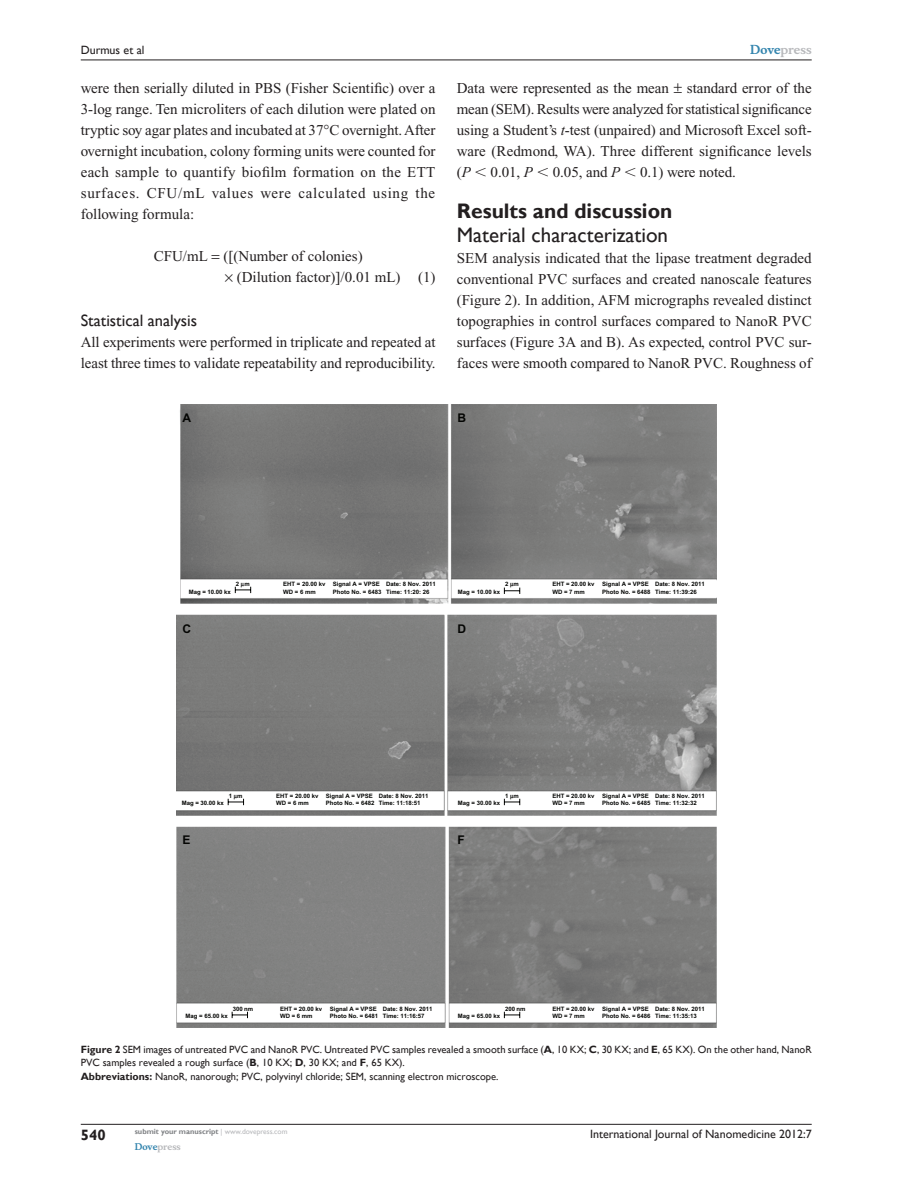
<style>
.page{position:relative;width:918px;height:1188px;background:#fff}
.page>*{position:absolute;margin:0;border:0;box-sizing:border-box;transform-origin:0 0}
.t1{font:21px "Gill Sans";color:#231f20}
.t2{font:700 21px "Gill Sans";color:#231f20}
.t3{font:16.5px "Gill Sans";color:#231f20}
.t4{font:15px/21px "Times New Roman";color:#231f20;text-align:justify}
.t5{font:700 15px "Gill Sans";color:#231f20}
.t6{font:12px "Gill Sans";color:#231f20}
.t7{font:700 12px "Musee";color:#b8b9bc}
.t8{font:700 12px "Arial";color:#040503}
.t9{font:10.5px/13.5px "Gill Sans";color:#231f20}
.t10{font:700 9px "Musee";color:#b8b9bc}
.t11{font:700 7.5px "Gill Sans";color:#808285}
.t12{font:700 6px/7.2px "Arial";color:#040503}
.s1{color:#3485ae}
.s2{font-style:italic}
.s3{font-family:"Mathematical Pi One"}
.s4{font-weight:700}
.s5{font-weight:400;color:#b8b9bc}
</style>
<div class="page">
<img style="left:176px;top:404px;width:540px;height:623px">
<svg style="left:504px;top:1012px;width:16px;height:6px"></svg>
<svg style="left:232px;top:1012px;width:16px;height:6px"></svg>
<hr style="left:81px;top:1124px;width:731px;height:1px;background:#231f20">
<hr style="left:81px;top:60px;width:731px;height:1px;background:#231f20">
<svg style="left:235px;top:583px;width:16px;height:10px"></svg>
<svg style="left:504px;top:583px;width:16px;height:11px"></svg>
<svg style="left:504px;top:795px;width:16px;height:10px"></svg>
<svg style="left:228px;top:795px;width:16px;height:10px"></svg>
<p class="t6" style="left:81px;top:43px;width:65px">Durmus et al</p>
<p class="t4" style="left:81px;top:77px;width:356px">were then serially diluted in PBS (Fisher Scientific) over a 3-log range. Ten microliters of each dilution were plated on tryptic soy agar plates and incubated at 37 C overnight. After overnight incubation, colony forming units were counted for each sample to quantify biofilm formation on the ETT surfaces. CFU/mL values were calculated using the following formula:</p>
<p class="t4" style="left:237px;top:245px;width:200px;text-indent:-83px">CFU/mL ([(Number of colonies)<br>(Dilution factor)]/0.01 mL) (1)</p>
<p class="t3" style="left:81px;top:311px;width:118px">Statistical analysis</p>
<p class="t4" style="left:81px;top:332px;width:356px">All experiments were performed in triplicate and repeated at least three times to validate repeatability and reproducibility.</p>
<p class="t7" style="left:750px;top:43px;width:63px"><span class="s1">Dove</span>press</p>
<p class="t4" style="left:457px;top:77px;width:356px">Data were represented as the mean standard error of the mean (SEM). Results were analyzed for statistical significance using a Student’s <span class="s2">t</span>-test (unpaired) and Microsoft Excel soft&shy;ware (Redmond, WA). Three different significance levels (<span class="s2">P</span> <span class="s3">,</span> 0.01, <span class="s2">P</span> <span class="s3">,</span> 0.05, and <span class="s2">P</span> <span class="s3">,</span> 0.1) were noted.</p>
<h1 class="t2" style="left:457px;top:198px;width:217px">Results and discussion</h1>
<h1 class="t1" style="left:457px;top:223px;width:213px">Material characterization</h1>
<p class="t4" style="left:457px;top:248px;width:356px">SEM analysis indicated that the lipase treatment degraded conventional PVC surfaces and created nanoscale features (Figure 2). In addition, AFM micrographs revealed distinct topographies in control surfaces compared to NanoR PVC surfaces (Figure 3A and B). As expected, control PVC sur&shy;faces were smooth compared to NanoR PVC. Roughness of</p>
<p class="t8" style="left:182px;top:411px;width:10px">A</p>
<p class="t8" style="left:457px;top:411px;width:10px">B</p>
<p class="t12" style="left:189px;top:588px;width:44px">Mag = 10.00 kx</p>
<p class="t12" style="left:283px;top:581px;width:44px">EHT = 20.00 kv<br>WD = 6 mm</p>
<p class="t12" style="left:333px;top:581px;width:50px">Signal A = VPSE<br>Photo No. = 6483</p>
<p class="t12" style="left:386px;top:581px;width:51px">Date: 8 Nov. 2011<br>Time: 11:20: 26</p>
<p class="t12" style="left:236px;top:581px;width:15px">2 m</p>
<p class="t12" style="left:458px;top:588px;width:44px">Mag = 10.00 kx</p>
<p class="t12" style="left:552px;top:581px;width:44px">EHT = 20.00 kv<br>WD = 7 mm</p>
<p class="t12" style="left:602px;top:581px;width:50px">Signal A = VPSE<br>Photo No. = 6488</p>
<p class="t12" style="left:655px;top:581px;width:51px">Date: 8 Nov. 2011<br>Time: 11:39:26</p>
<p class="t12" style="left:505px;top:581px;width:15px">2 m</p>
<p class="t8" style="left:182px;top:622px;width:10px">C</p>
<p class="t8" style="left:457px;top:622px;width:10px">D</p>
<p class="t12" style="left:182px;top:799px;width:44px">Mag = 30.00 kx</p>
<p class="t12" style="left:276px;top:792px;width:44px">EHT = 20.00 kv<br>WD = 6 mm</p>
<p class="t12" style="left:326px;top:792px;width:50px">Signal A = VPSE<br>Photo No. = 6482</p>
<p class="t12" style="left:379px;top:792px;width:51px">Date: 8 Nov. 2011<br>Time: 11:18:51</p>
<p class="t12" style="left:229px;top:792px;width:15px">1 m</p>
<p class="t12" style="left:458px;top:799px;width:44px">Mag = 30.00 kx</p>
<p class="t12" style="left:552px;top:792px;width:44px">EHT = 20.00 kv<br>WD = 7 mm</p>
<p class="t12" style="left:602px;top:792px;width:50px">Signal A = VPSE<br>Photo No. = 6485</p>
<p class="t12" style="left:655px;top:792px;width:51px">Date: 8 Nov. 2011<br>Time: 11:32:32</p>
<p class="t12" style="left:505px;top:792px;width:15px">1 m</p>
<p class="t8" style="left:182px;top:833px;width:10px">E</p>
<p class="t8" style="left:457px;top:833px;width:9px">F</p>
<p class="t12" style="left:186px;top:1012px;width:44px">Mag = 65.00 kx</p>
<p class="t12" style="left:280px;top:1005px;width:44px">EHT = 20.00 kv<br>WD = 6 mm</p>
<p class="t12" style="left:330px;top:1005px;width:50px">Signal A = VPSE<br>Photo No. = 6481</p>
<p class="t12" style="left:383px;top:1005px;width:51px">Date: 8 Nov. 2011<br>Time: 11:16:57</p>
<p class="t12" style="left:233px;top:1005px;width:22px">300 nm</p>
<p class="t12" style="left:458px;top:1012px;width:44px">Mag = 65.00 kx</p>
<p class="t12" style="left:552px;top:1005px;width:44px">EHT = 20.00 kv<br>WD = 7 mm</p>
<p class="t12" style="left:602px;top:1005px;width:50px">Signal A = VPSE<br>Photo No. = 6486</p>
<p class="t12" style="left:655px;top:1005px;width:51px">Date: 8 Nov. 2011<br>Time: 11:35:13</p>
<p class="t12" style="left:505px;top:1005px;width:22px">200 nm</p>
<p class="t9" style="left:81px;top:1042px;width:732px"><span class="s4">Figure 2</span> SEM images of untreated PVC and NanoR PVC. Untreated PVC samples revealed a smooth surface (<span class="s4">A</span>, 10 KX; <span class="s4">C</span>, 30 KX; and <span class="s4">E</span>, 65 KX). On the other hand, NanoR<br>PVC samples revealed a rough surface (<span class="s4">B</span>, 10 KX; <span class="s4">D</span>, 30 KX; and <span class="s4">F</span>, 65 KX).<br><span class="s4">Abbreviations:</span> NanoR, nanorough; PVC, polyvinyl chloride; SEM, scanning electron microscope.</p>
<p class="t5" style="left:81px;top:1126px;width:26px">540</p>
<p class="t11" style="left:135px;top:1127px;width:154px">submit your manuscript <span class="s5">| www.dovepress.com</span></p>
<p class="t10" style="left:135px;top:1141px;width:48px"><span class="s1">Dove</span>press</p>
<p class="t6" style="left:590px;top:1127px;width:223px">International Journal of Nanomedicine 2012:7</p>
</div>
